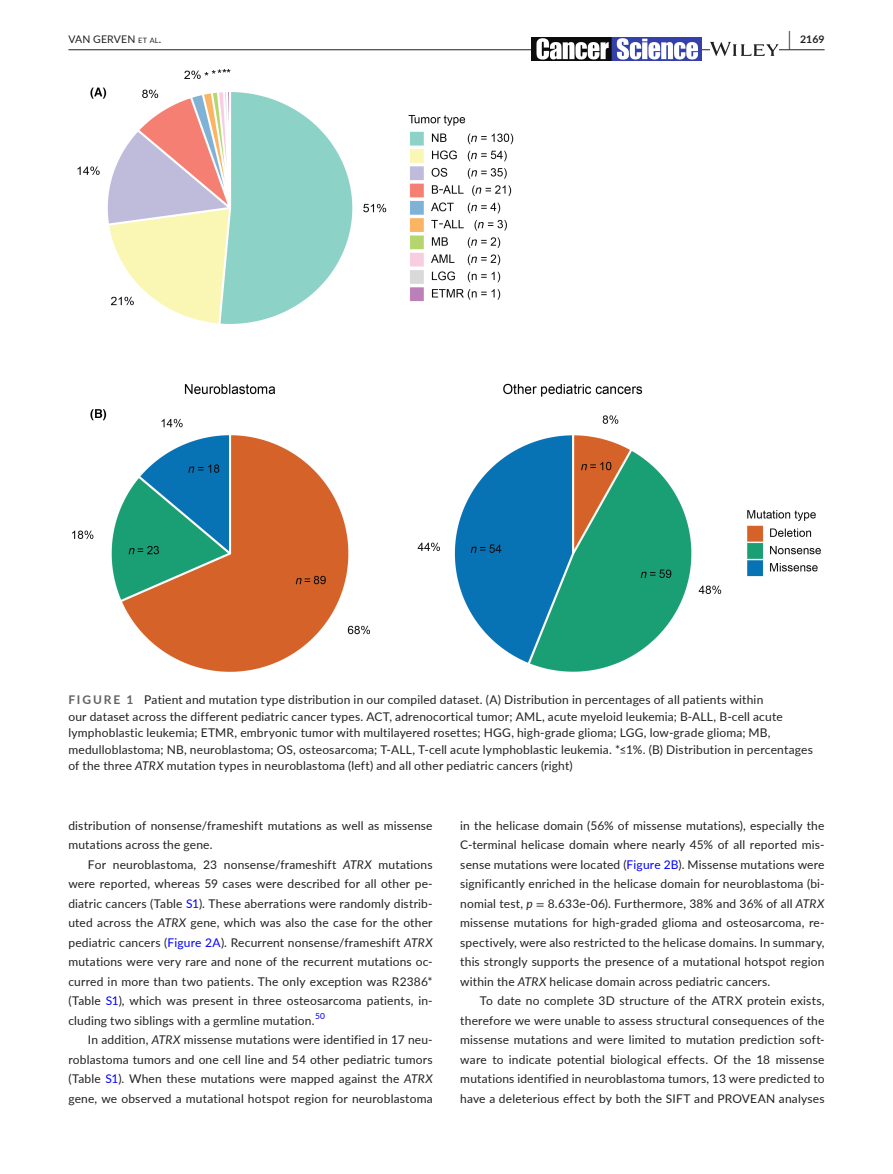
<style>
.page{position:relative;width:893px;height:1174px;background:#fff}
.page>*{position:absolute;margin:0;border:0;box-sizing:border-box;transform-origin:0 0}
.t1{font:12px/19.5px "Lato";letter-spacing:.015em;color:#231f20;text-align:justify}
.t2{font:10.5px "Lato";letter-spacing:.01em;color:#231f20}
.t3{font:700 10.5px "Lato";color:#231f20}
.s1{font-size:7.35px}
.s2{font-size:19.5px}
.s3{font-weight:700;color:#636366}
.s4{font-style:italic}
.s5{color:#00f}
.s6{font-family:"STIX"}
</style>
<div class="page">
<hr style="left:68px;top:49px;width:756px;height:1px;background:#231f20">
<img style="left:531px;top:37px;width:170px;height:24px">
<svg style="left:710px;top:42px;width:69px;height:14px"></svg>
<img style="left:72px;top:69px;width:749px;height:603px">
<p class="t2" style="left:68px;top:31px;width:95px">VAN GERVEN <span class="s1">et al</span>.</p>
<p class="t3" style="left:789px;top:31px;width:37px"><span class="s2">|</span> 2169</p>
<p class="t1" style="left:68px;top:691px;width:746px;line-height:16.5px;text-align:left"><span class="s3">FIGURE 1</span> Patient and mutation type distribution in our compiled dataset. (A) Distribution in percentages of all patients within<br>our dataset across the different pediatric cancer types. ACT, adrenocortical tumor; AML, acute myeloid leukemia; B-ALL, B-cell acute lymphoblastic leukemia; ETMR, embryonic tumor with multilayered rosettes; HGG, high-grade glioma; LGG, low-grade glioma; MB, medulloblastoma; NB, neuroblastoma; OS, osteosarcoma; T-ALL, T-cell acute lymphoblastic leukemia. *≤1%. (B) Distribution in percentages of the three <span class="s4">ATRX</span> mutation types in neuroblastoma (left) and all other pediatric cancers (right)</p>
<p class="t1" style="left:68px;top:815px;width:366px">distribution of nonsense/frameshift mutations as well as missense mutations across the gene.</p>
<p class="t1" style="left:68px;top:854px;width:366px;text-indent:20px">For neuroblastoma, 23 nonsense/frameshift <span class="s4">ATRX</span> mutations were reported, whereas 59 cases were described for all other pe&shy;diatric cancers (Table <span class="s5">S1</span>). These aberrations were randomly distrib&shy;uted across the <span class="s4">ATRX</span> gene, which was also the case for the other pediatric cancers (<span class="s5">Figure 2A</span>). Recurrent nonsense/frameshift <span class="s4">ATRX </span>mutations were very rare and none of the recurrent mutations oc&shy;curred in more than two patients. The only exception was R2386* (Table <span class="s5">S1</span>), which was present in three osteosarcoma patients, in&shy;cluding two siblings with a germline mutation.<sup>50</sup></p>
<p class="t1" style="left:68px;top:1029px;width:366px;text-indent:20px">In addition, <span class="s4">ATRX</span> missense mutations were identified in 17 neu&shy;roblastoma tumors and one cell line and 54 other pediatric tumors (Table <span class="s5">S1</span>). When these mutations were mapped against the <span class="s4">ATRX </span>gene, we observed a mutational hotspot region for neuroblastoma</p>
<p class="t1" style="left:460px;top:815px;width:366px">in the helicase domain (56% of missense mutations), especially the C-terminal helicase domain where nearly 45% of all reported mis&shy;sense mutations were located (<span class="s5">Figure 2B</span>). Missense mutations were significantly enriched in the helicase domain for neuroblastoma (bi&shy;nomial test, <span class="s4">p</span> <span class="s6">=</span> 8.633e-06). Furthermore, 38% and 36% of all <span class="s4">ATRX </span>missense mutations for high-graded glioma and osteosarcoma, re&shy;spectively, were also restricted to the helicase domains. In summary, this strongly supports the presence of a mutational hotspot region within the <span class="s4">ATRX</span> helicase domain across pediatric cancers.</p>
<p class="t1" style="left:460px;top:990px;width:366px;text-indent:20px">To date no complete 3D structure of the ATRX protein exists, therefore we were unable to assess structural consequences of the missense mutations and were limited to mutation prediction soft&shy;ware to indicate potential biological effects. Of the 18 missense mutations identified in neuroblastoma tumors, 13 were predicted to have a deleterious effect by both the SIFT and PROVEAN analyses</p>
</div>
